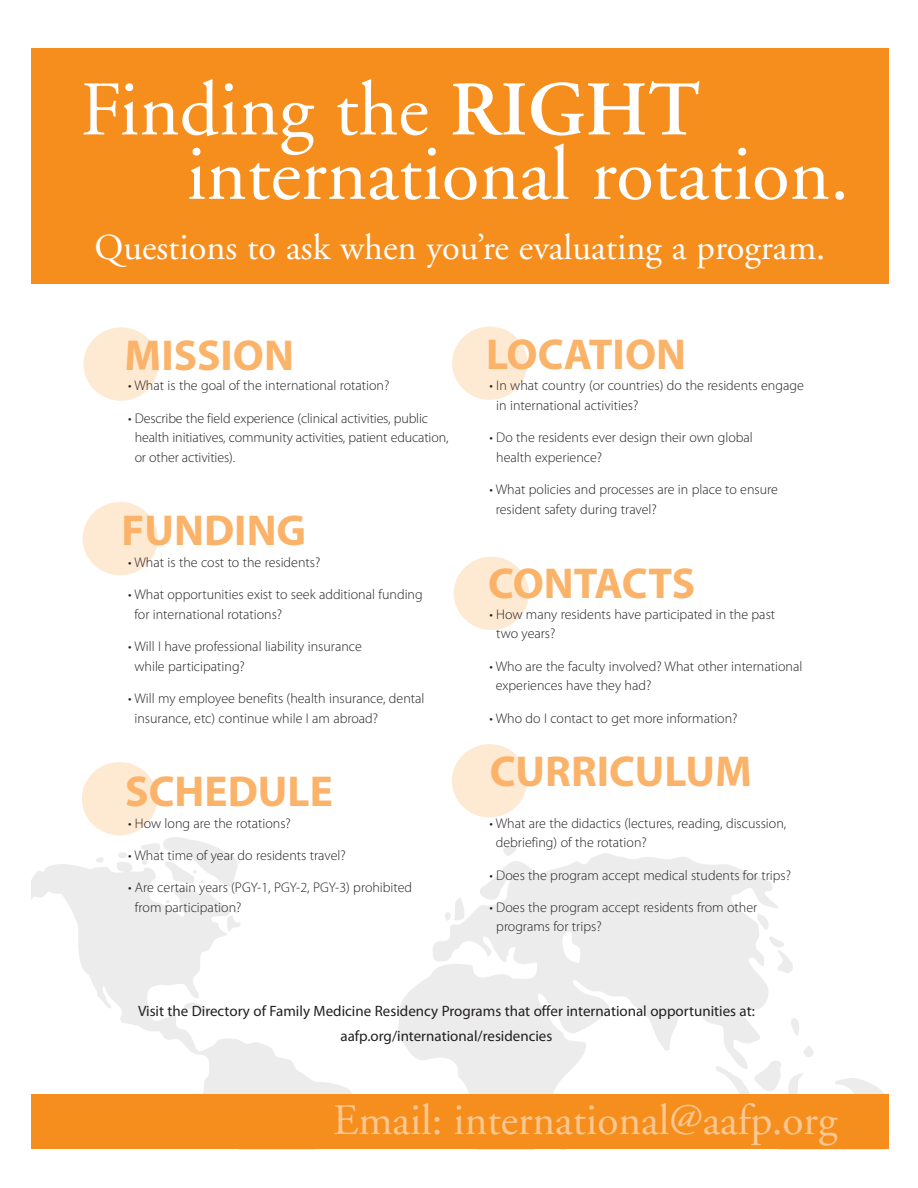
<style>
.page{position:relative;width:918px;height:1188px;background:#fff}
.page>*{position:absolute;margin:0;border:0;box-sizing:border-box;transform-origin:0 0}
.t1{font:77.1px "Adobe Garamond";color:#fff}
.t2{font:700 43.35px "Myriad Pro";color:#fbb269}
.t3{font:43.35px "Adobe Garamond";color:#fcc892}
.t4{font:36.45px "Adobe Garamond";color:#fff}
.t5{font:15px "Myriad Pro";color:#231f20}
.t6{font:300 13.95px/19.6px "Myriad Pro";color:#231f20}
.s1{font-weight:600}
</style>
<div class="page">
<div style="left:83px;top:327px;width:76px;height:74px;background:#fee9d3;border-radius:50%"></div>
<svg style="left:503px;top:847px;width:14px;height:6px"></svg>
<svg style="left:32px;top:837px;width:320px;height:258px"></svg>
<svg style="left:480px;top:853px;width:298px;height:174px;fill:#ececed"></svg>
<svg style="left:624px;top:936px;width:264px;height:159px"></svg>
<svg style="left:398px;top:897px;width:188px;height:198px"></svg>
<div style="left:32px;top:48px;width:857px;height:236px;background:#f68e1e"></div>
<div style="left:32px;top:1095px;width:857px;height:54px;background:#f68e1e"></div>
<div style="left:454px;top:557px;width:75px;height:73px;background:#fee9d3;border-radius:50%"></div>
<div style="left:452px;top:326px;width:75px;height:74px;background:#fee9d3;border-radius:50%"></div>
<div style="left:452px;top:744px;width:75px;height:73px;background:#fee9d3;border-radius:50%"></div>
<div style="left:83px;top:502px;width:75px;height:73px;background:#fee9d3;border-radius:50%"></div>
<div style="left:82px;top:762px;width:75px;height:73px;background:#fee9d3;border-radius:50%"></div>
<p class="t1" style="left:81px;top:69px;width:621px">Finding the <span class="s1">RIGHT</span></p>
<p class="t1" style="left:187px;top:133px;width:664px">international rotation.</p>
<p class="t4" style="left:95px;top:228px;width:732px">Questions to ask when you’re evaluating a program.</p>
<p class="t2" style="left:125px;top:327px;width:171px">MISSION</p>
<p class="t6" style="left:128px;top:376px;width:263px">• What is the goal of the international rotation?</p>
<p class="t6" style="left:135px;top:408px;width:315px;text-indent:-7px">• Describe the field experience (clinical activities, public health initiatives, community activities, patient education, or other activities).</p>
<p class="t2" style="left:122px;top:502px;width:186px">FUNDING</p>
<p class="t6" style="left:128px;top:552px;width:194px">• What is the cost to the residents?</p>
<p class="t6" style="left:134px;top:585px;width:290px;text-indent:-6px">• What opportunities exist to seek additional funding for international rotations?</p>
<p class="t6" style="left:134px;top:636px;width:229px;text-indent:-6px">• Will I have professional liability insurance while participating?</p>
<p class="t6" style="left:134px;top:688px;width:292px;text-indent:-6px">• Will my employee benefits (health insurance, dental insurance, etc) continue while I am abroad?</p>
<p class="t2" style="left:125px;top:764px;width:209px">SCHEDULE</p>
<p class="t6" style="left:128px;top:813px;width:164px">• How long are the rotations?</p>
<p class="t6" style="left:128px;top:845px;width:219px">• What time of year do residents travel?</p>
<p class="t6" style="left:135px;top:878px;width:279px;text-indent:-7px">• Are certain years (PGY-1, PGY-2, PGY-3) prohibited from participation?</p>
<p class="t2" style="left:486px;top:326px;width:202px">LOCATION</p>
<p class="t6" style="left:496px;top:376px;width:309px;text-indent:-7px">• In what country (or countries) do the residents engage in international activities?</p>
<p class="t6" style="left:496px;top:428px;width:258px;text-indent:-7px">• Do the residents ever design their own global health experience?</p>
<p class="t6" style="left:496px;top:479px;width:284px;text-indent:-6px">• What policies and processes are in place to ensure resident safety during travel?</p>
<p class="t2" style="left:488px;top:555px;width:208px">CONTACTS</p>
<p class="t6" style="left:496px;top:604px;width:280px;text-indent:-7px">• How many residents have participated in the past two years?</p>
<p class="t6" style="left:496px;top:656px;width:308px;text-indent:-6px">• Who are the faculty involved? What other international experiences have they had?</p>
<p class="t6" style="left:489px;top:708px;width:250px">• Who do I contact to get more information?</p>
<p class="t2" style="left:490px;top:743px;width:263px">CURRICULUM</p>
<p class="t6" style="left:496px;top:813px;width:292px;text-indent:-6px">• What are the didactics (lectures, reading, discussion, debriefing) of the rotation?</p>
<p class="t6" style="left:489px;top:865px;width:303px">• Does the program accept medical students for trips?</p>
<p class="t6" style="left:496px;top:897px;width:262px;text-indent:-7px">• Does the program accept residents from other programs for trips?</p>
<p class="t5" style="left:138px;top:1002px;width:618px">Visit the Directory of Family Medicine Residency Programs that offer international opportunities at:</p>
<p class="t5" style="left:340px;top:1027px;width:213px">aafp.org/international/residencies</p>
<p class="t3" style="left:333px;top:1097px;width:506px">Email: international@aafp.org</p>
</div>
